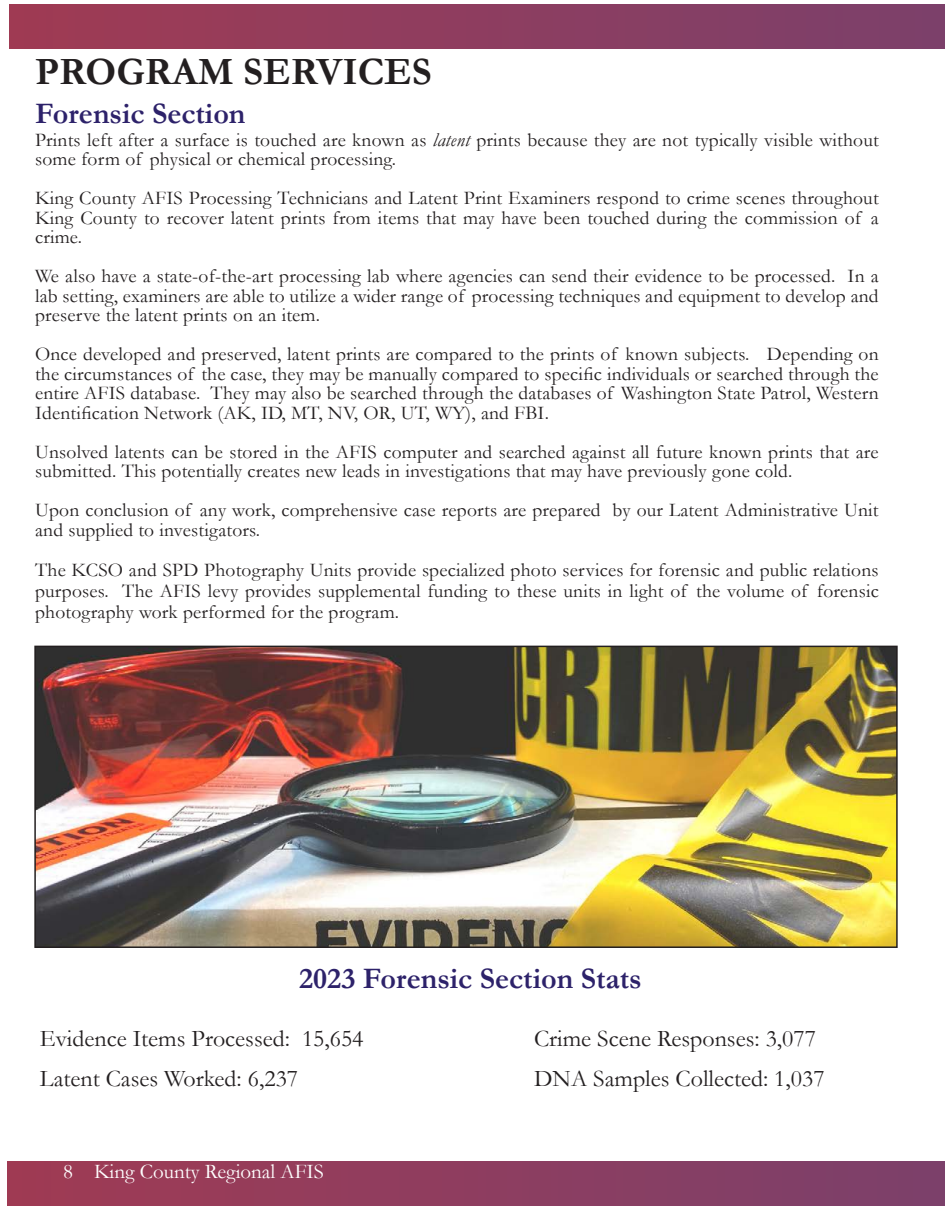
<style>
.page{position:relative;width:945px;height:1215px;background:#fff}
.page>*{position:absolute;margin:0;border:0;box-sizing:border-box;transform-origin:0 0}
.t1{font:700 39px "Garamond";color:#231f20}
.t2{font:700 30px "Garamond";color:#2d226a}
.t3{font:24px "Garamond";color:#231f20}
.t4{font:21px "Garamond";color:#fff}
.t5{font:19.5px/19.5px "Garamond";letter-spacing:.01em;color:#231f20;text-align:justify}
.s1{font-style:italic}
</style>
<div class="page">
<div style="left:9px;top:5px;width:936px;height:43px;background:linear-gradient(to right,#a03b54,#7c406b)"></div>
<div style="left:7px;top:1162px;width:938px;height:43px;background:linear-gradient(to right,#a03b54,#7c406b)"></div>
<img style="left:37px;top:649px;width:858px;height:296px">
<div style="left:34px;top:646px;width:864px;height:302px;border:2px solid #231f20"></div>
<p class="t1" style="left:35px;top:46px;width:398px">PROGRAM SERVICES</p>
<p class="t2" style="left:35px;top:93px;width:212px">Forensic Section</p>
<p class="t5" style="left:35px;top:129px;width:845px">Prints left after a surface is touched are known as <span class="s1">latent</span> prints because they are not typically visible without some form of physical or chemical processing.</p>
<p class="t5" style="left:35px;top:188px;width:845px">King County AFIS Processing Technicians and Latent Print Examiners respond to crime scenes throughout King County to recover latent prints from items that may have been touched during the commission of a crime.</p>
<p class="t5" style="left:35px;top:266px;width:845px">We also have a state-of-the-art processing lab where agencies can send their evidence to be processed. In a lab setting, examiners are able to utilize a wider range of processing techniques and equipment to develop and preserve the latent prints on an item.</p>
<p class="t5" style="left:35px;top:344px;width:845px">Once developed and preserved, latent prints are compared to the prints of known subjects. Depending on the circumstances of the case, they may be manually compared to specific individuals or searched through the entire AFIS database. They may also be searched through the databases of Washington State Patrol, Western Identification Network (AK, ID, MT, NV, OR, UT, WY), and FBI.</p>
<p class="t5" style="left:35px;top:441px;width:845px">Unsolved latents can be stored in the AFIS computer and searched against all future known prints that are submitted. This potentially creates new leads in investigations that may have previously gone cold.</p>
<p class="t5" style="left:35px;top:500px;width:845px">Upon conclusion of any work, comprehensive case reports are prepared by our Latent Administrative Unit and supplied to investigators.</p>
<p class="t5" style="left:35px;top:559px;width:845px;line-height:21px">The KCSO and SPD Photography Units provide specialized photo services for forensic and public relations purposes. The AFIS levy provides supplemental funding to these units in light of the volume of forensic photography work performed for the program.</p>
<p class="t2" style="left:299px;top:958px;width:344px">2023 Forensic Section Stats</p>
<p class="t3" style="left:40px;top:1022px;width:325px">Evidence Items Processed: 15,654</p>
<p class="t3" style="left:40px;top:1063px;width:260px">Latent Cases Worked: 6,237</p>
<p class="t4" style="left:63px;top:1158px;width:262px">8 King County Regional AFIS</p>
<p class="t3" style="left:534px;top:1022px;width:283px">Crime Scene Responses: 3,077</p>
<p class="t3" style="left:534px;top:1063px;width:292px">DNA Samples Collected: 1,037</p>
</div>
